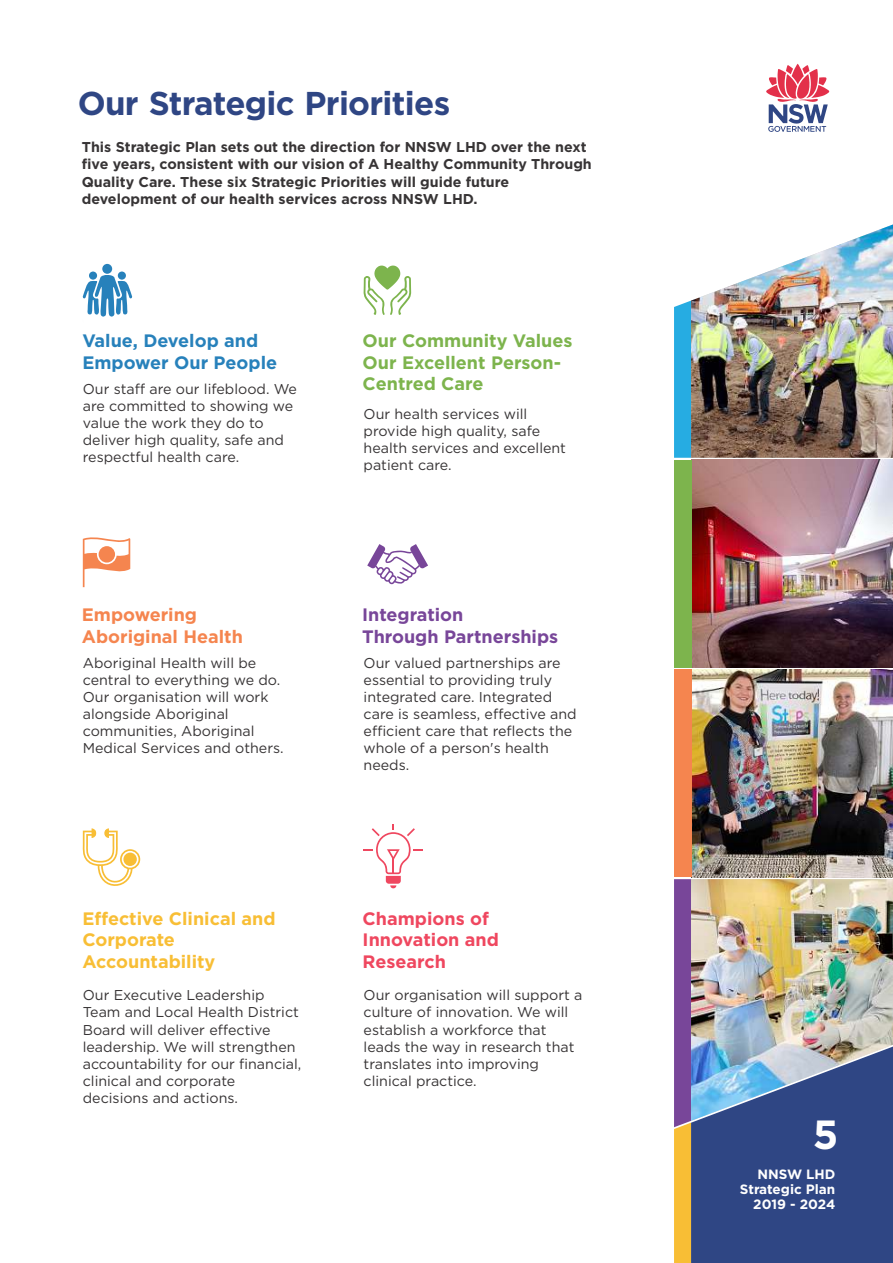
<style>
.page{position:relative;width:893px;height:1263px;background:#fff}
.page>*{position:absolute;margin:0;border:0;box-sizing:border-box;transform-origin:0 0}
.t1{font:700 40.65px "Gotham";color:#fefefe}
.t2{font:700 33px "Gotham";letter-spacing:-.02em;color:#2f4684}
.t3{font:700 18px/21.6px "Gotham";color:#7db44d}
.t4{font:700 18px/21.6px "Gotham";color:#f8be35}
.t5{font:700 18px/21.6px "Gotham";color:#ef475f}
.t6{font:700 18px/21.6px "Gotham";color:#2781bb}
.t7{font:700 18px/21.6px "Gotham";color:#784699}
.t8{font:700 18px/21.6px "Gotham";color:#f5854f}
.t9{font:14.25px/17.1px "Gotham";color:#373435}
.t10{font:700 14.25px/17.1px "Gotham";color:#373435}
.t11{font:700 13.5px/14.9px "Gotham";color:#fefefe;text-align:right}
</style>
<div class="page">
<img style="left:691px;top:460px;width:202px;height:207px">
<img style="left:691px;top:669px;width:202px;height:208px">
<img style="left:691px;top:224px;width:202px;height:234px">
<div style="left:674px;top:301px;width:17px;height:157px;background:#26ace2"></div>
<div style="left:674px;top:460px;width:17px;height:207px;background:#7db44d"></div>
<div style="left:674px;top:669px;width:17px;height:208px;background:#f5854f"></div>
<svg style="left:674px;top:879px;width:219px;height:384px;background:#454e81"></svg>
<img style="left:691px;top:879px;width:202px;height:242px">
<svg style="left:766px;top:64px;width:63px;height:68px"></svg>
<svg style="left:363px;top:265px;width:49px;height:50px"></svg>
<svg style="left:83px;top:274px;width:49px;height:43px"></svg>
<div style="left:89px;top:272px;width:8px;height:8px;background:#2781bb;border-radius:50%"></div>
<div style="left:102px;top:264px;width:10px;height:10px;background:#2781bb;border-radius:50%"></div>
<div style="left:118px;top:272px;width:8px;height:8px;background:#2781bb;border-radius:50%"></div>
<svg style="left:83px;top:537px;width:47px;height:50px"></svg>
<svg style="left:82px;top:828px;width:51px;height:58px"></svg>
<svg style="left:364px;top:824px;width:59px;height:64px"></svg>
<svg style="left:120px;top:849px;width:20px;height:20px"></svg>
<svg style="left:122px;top:851px;width:17px;height:17px"></svg>
<div style="left:123px;top:853px;width:14px;height:13px;background:#f8be35;border-radius:50%"></div>
<svg style="left:367px;top:544px;width:61px;height:40px"></svg>
<h2 class="t2" style="left:78px;top:88px;width:374px">Our Strategic Priorities</h2>
<p class="t10" style="left:82px;top:140px;width:511px">This Strategic Plan sets out the direction for NNSW LHD over the next five years, consistent with our vision of A Healthy Community Through Quality Care. These six Strategic Priorities will guide future development of our health services across NNSW LHD.</p>
<p class="t6" style="left:82px;top:331px;width:196px">Value, Develop and<br>Empower Our People</p>
<p class="t9" style="left:83px;top:381px;width:216px">Our staff are our lifeblood. We are committed to showing we value the work they do to deliver high quality, safe and respectful health care.</p>
<p class="t8" style="left:82px;top:605px;width:163px">Empowering<br>Aboriginal Health</p>
<p class="t9" style="left:83px;top:655px;width:202px">Aboriginal Health will be central to everything we do.<br>Our organisation will work alongside Aboriginal communities, Aboriginal<br>Medical Services and others.</p>
<p class="t4" style="left:82px;top:909px;width:195px">Effective Clinical and<br>Corporate<br>Accountability</p>
<p class="t9" style="left:83px;top:987px;width:220px">Our Executive Leadership<br>Team and Local Health District<br>Board will deliver effective leadership. We will strengthen accountability for our financial, clinical and corporate decisions and actions.</p>
<p class="t3" style="left:363px;top:331px;width:211px">Our Community Values<br>Our Excellent Person-<br>Centred Care</p>
<p class="t9" style="left:364px;top:406px;width:204px">Our health services will provide high quality, safe health services and excellent patient care.</p>
<p class="t7" style="left:362px;top:605px;width:198px">Integration<br>Through Partnerships</p>
<p class="t9" style="left:364px;top:655px;width:214px">Our valued partnerships are essential to providing truly integrated care. Integrated care is seamless, effective and efficient care that reflects the whole of a person's health needs.</p>
<p class="t5" style="left:363px;top:909px;width:138px">Champions of<br>Innovation and<br>Research</p>
<p class="t9" style="left:364px;top:987px;width:220px">Our organisation will support a culture of innovation. We will establish a workforce that leads the way in research that translates into improving clinical practice.</p>
<h1 class="t1" style="left:813px;top:1116px;width:27px">5</h1>
<p class="t11" style="left:740px;top:1167px;width:97px">NNSW LHD<br>Strategic Plan<br>2019 - 2024</p>
</div>
